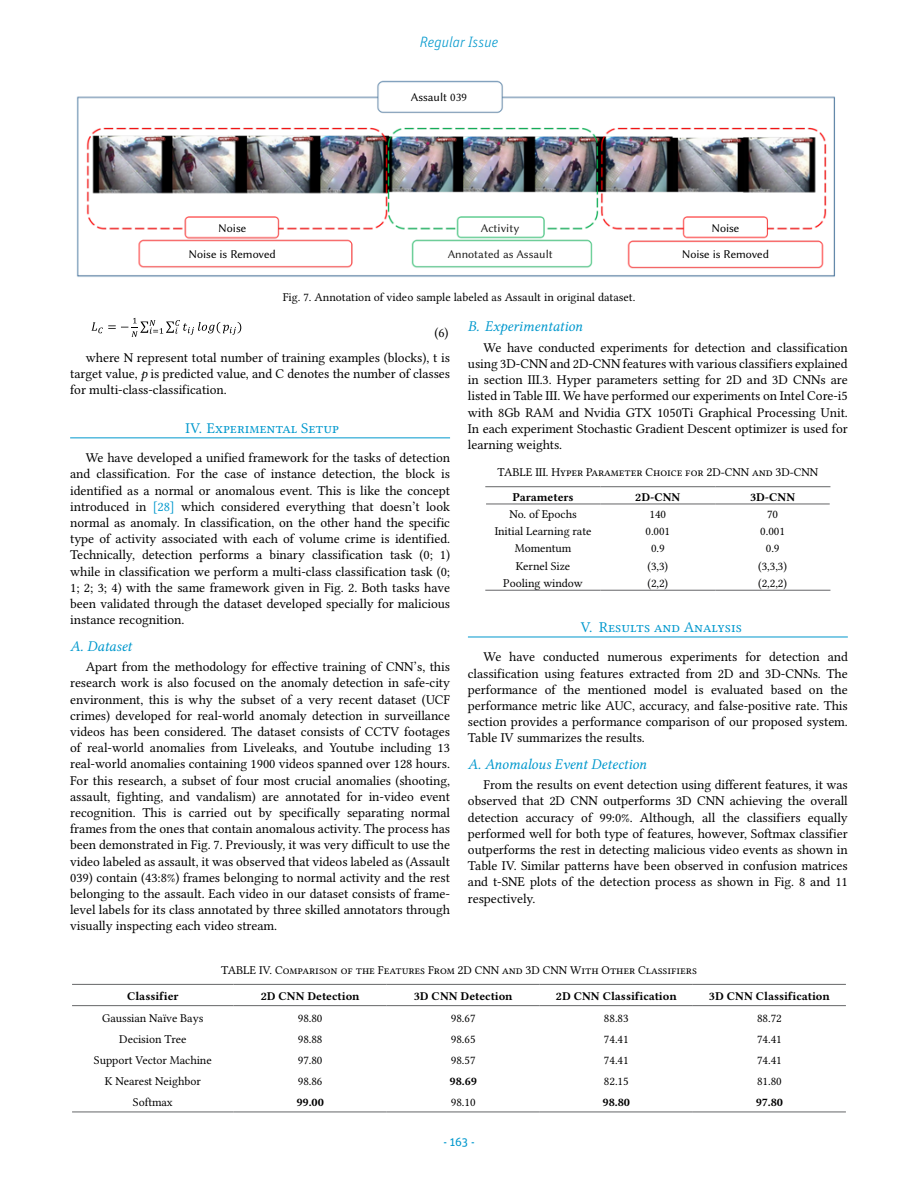
<style>
.page{position:relative;width:918px;height:1188px;background:#fff}
.page>*{position:absolute;margin:0;border:0;box-sizing:border-box;transform-origin:0 0}
.t1{font:italic 15px "Libertinus Serif";letter-spacing:-.005em;color:#0098cd}
.t2{font:15px "Libertinus Serif";color:#0098cd}
.t3{font:italic 300 15px "Unit OT";color:#0098cd}
.t4{font:13.5px/16.2px "Libertinus Serif";letter-spacing:-.005em;color:#000;text-align:justify}
.t5{font:12px "Libertinus Serif";letter-spacing:-.005em;color:#000}
.t6{font:700 12px "Libertinus Serif";letter-spacing:-.005em;color:#000}
.t7{font:12px/26.2px "Libertinus Sans";color:#000;text-align:center}
.t8{font:12px/26.2px "Libertinus Sans";color:#1d1d1b;text-align:center}
.t9{font:12px "Unit OT";color:#0098cd}
.s1{font-style:italic}
.s2{color:#0098cd}
</style>
<div class="page">
<hr style="left:70px;top:437px;width:380px;height:1px;background:#0098cd">
<svg style="left:91px;top:318px;width:150px;height:19px"></svg>
<hr style="left:468px;top:637px;width:380px;height:1px;background:#0098cd">
<hr style="left:485px;top:590px;width:115px;height:1px;background:#646567">
<hr style="left:600px;top:590px;width:115px;height:1px;background:#646567">
<hr style="left:715px;top:590px;width:115px;height:1px;background:#646567">
<hr style="left:485px;top:486px;width:115px;height:1px;background:#646567">
<hr style="left:600px;top:486px;width:115px;height:1px;background:#646567">
<hr style="left:715px;top:486px;width:115px;height:1px;background:#646567">
<hr style="left:486px;top:504px;width:114px;height:1px;background:#646567">
<hr style="left:600px;top:504px;width:115px;height:1px;background:#646567">
<hr style="left:715px;top:504px;width:115px;height:1px;background:#646567">
<img style="left:76px;top:80px;width:759px;height:197px">
<div style="left:402px;top:88px;width:76px;height:17px;background:#fff"></div>
<div style="left:434px;top:243px;width:134px;height:19px;background:#fff"></div>
<div style="left:179px;top:243px;width:134px;height:19px;background:#fff"></div>
<div style="left:661px;top:243px;width:134px;height:19px;background:#fff"></div>
<div style="left:464px;top:219px;width:77px;height:17px;background:#fff"></div>
<div style="left:193px;top:219px;width:77px;height:17px;background:#fff"></div>
<div style="left:686px;top:219px;width:77px;height:17px;background:#fff"></div>
<hr style="left:72px;top:984px;width:162px;height:1px;background:#646567">
<hr style="left:234px;top:984px;width:153px;height:1px;background:#646567">
<hr style="left:387px;top:984px;width:153px;height:1px;background:#646567">
<hr style="left:540px;top:984px;width:153px;height:1px;background:#646567">
<hr style="left:693px;top:984px;width:153px;height:1px;background:#646567">
<hr style="left:72px;top:1005px;width:162px;height:1px;background:#646567">
<hr style="left:234px;top:1005px;width:153px;height:1px;background:#646567">
<hr style="left:387px;top:1005px;width:153px;height:1px;background:#646567">
<hr style="left:540px;top:1005px;width:153px;height:1px;background:#646567">
<hr style="left:693px;top:1005px;width:153px;height:1px;background:#646567">
<hr style="left:72px;top:1112px;width:162px;height:1px;background:#646567">
<hr style="left:234px;top:1112px;width:153px;height:1px;background:#646567">
<hr style="left:387px;top:1112px;width:153px;height:1px;background:#646567">
<hr style="left:540px;top:1112px;width:153px;height:1px;background:#646567">
<hr style="left:693px;top:1112px;width:153px;height:1px;background:#646567">
<p class="t3" style="left:420px;top:33px;width:80px">Regular Issue</p>
<p class="t7" style="left:411px;top:85px;width:57px">Assault 039</p>
<p class="t8" style="left:448px;top:215px;width:107px">Activity<br>Annotated as Assault</p>
<p class="t5" style="left:283px;top:290px;width:354px">Fig. 7. Annotation of video sample labeled as Assault in original dataset.</p>
<p class="t7" style="left:189px;top:215px;width:89px">Noise<br>Noise is Removed</p>
<p class="t7" style="left:682px;top:215px;width:89px">Noise<br>Noise is Removed</p>
<p class="t4" style="left:86px;top:320px;width:366px;line-height:24.8px;text-align:right">(6)<br>where N represent total number of training examples (blocks), t is</p>
<p class="t4" style="left:70px;top:365px;width:381px">target value, <span class="s1">p</span> is predicted value, and C denotes the number of classes for multi-class-classification.</p>
<p class="t2" style="left:186px;top:419px;width:155px">IV. Experimental Setup</p>
<p class="t4" style="left:70px;top:450px;width:381px;text-indent:16px">We have developed a unified framework for the tasks of detection and classification. For the case of instance detection, the block is identified as a normal or anomalous event. This is like the concept introduced in <span class="s2">[28]</span> which considered everything that doesn’t look normal as anomaly. In classification, on the other hand the specific type of activity associated with each of volume crime is identified.<br>Technically, detection performs a binary classification task (0; 1) while in classification we perform a multi-class classification task (0; 1; 2; 3; 4) with the same framework given in Fig. 2. Both tasks have been validated through the dataset developed specially for malicious instance recognition.</p>
<p class="t1" style="left:70px;top:637px;width:64px">A. Dataset</p>
<p class="t4" style="left:70px;top:659px;width:381px;text-indent:16px">Apart from the methodology for effective training of CNN’s, this research work is also focused on the anomaly detection in safe-city environment, this is why the subset of a very recent dataset (UCF crimes) developed for real-world anomaly detection in surveillance videos has been considered. The dataset consists of CCTV footages of real-world anomalies from Liveleaks, and Youtube including 13 real-world anomalies containing 1900 videos spanned over 128 hours.<br>For this research, a subset of four most crucial anomalies (shooting, assault, fighting, and vandalism) are annotated for in-video event recognition. This is carried out by specifically separating normal frames from the ones that contain anomalous activity. The process has been demonstrated in Fig. 7. Previously, it was very difficult to use the video labeled as assault, it was observed that videos labeled as (Assault 039) contain (43:8%) frames belonging to normal activity and the rest belonging to the assault. Each video in our dataset consists of frame&shy;level labels for its class annotated by three skilled annotators through visually inspecting each video stream.</p>
<p class="t1" style="left:468px;top:317px;width:116px">B. Experimentation</p>
<p class="t4" style="left:468px;top:339px;width:381px;text-indent:16px">We have conducted experiments for detection and classification using 3D-CNN and 2D-CNN features with various classifiers explained in section III.3. Hyper parameters setting for 2D and 3D CNNs are listed in Table III. We have performed our experiments on Intel Core-i5 with 8Gb RAM and Nvidia GTX 1050Ti Graphical Processing Unit.<br>In each experiment Stochastic Gradient Descent optimizer is used for learning weights.</p>
<p class="t5" style="left:497px;top:465px;width:322px">TABLE III. Hyper Parameter Choice for 2D-CNN and 3D-CNN</p>
<p class="t6" style="left:512px;top:489px;width:63px">Parameters</p>
<p class="t6" style="left:635px;top:489px;width:47px">2D-CNN</p>
<p class="t6" style="left:750px;top:489px;width:47px">3D-CNN</p>
<p class="t5" style="left:509px;top:507px;width:69px">No. of Epochs</p>
<p class="t5" style="left:650px;top:507px;width:18px">140</p>
<p class="t5" style="left:767px;top:507px;width:13px">70</p>
<p class="t5" style="left:495px;top:524px;width:98px">Initial Learning rate</p>
<p class="t5" style="left:646px;top:524px;width:26px">0.001</p>
<p class="t5" style="left:760px;top:524px;width:26px">0.001</p>
<p class="t5" style="left:515px;top:541px;width:57px">Momentum</p>
<p class="t5" style="left:651px;top:541px;width:15px">0.9</p>
<p class="t5" style="left:766px;top:541px;width:15px">0.9</p>
<p class="t5" style="left:516px;top:559px;width:56px">Kernel Size</p>
<p class="t5" style="left:648px;top:559px;width:22px">(3,3)</p>
<p class="t5" style="left:758px;top:559px;width:30px">(3,3,3)</p>
<p class="t5" style="left:503px;top:576px;width:81px">Pooling window</p>
<p class="t5" style="left:648px;top:576px;width:22px">(2,2)</p>
<p class="t5" style="left:758px;top:576px;width:30px">(2,2,2)</p>
<p class="t2" style="left:581px;top:618px;width:163px">V. Results and Analysis</p>
<p class="t4" style="left:468px;top:649px;width:381px;text-indent:16px">We have conducted numerous experiments for detection and classification using features extracted from 2D and 3D-CNNs. The performance of the mentioned model is evaluated based on the performance metric like AUC, accuracy, and false-positive rate. This section provides a performance comparison of our proposed system.<br>Table IV summarizes the results.</p>
<p class="t1" style="left:468px;top:755px;width:180px">A. Anomalous Event Detection</p>
<p class="t4" style="left:468px;top:777px;width:381px;text-indent:16px">From the results on event detection using different features, it was observed that 2D CNN outperforms 3D CNN achieving the overall detection accuracy of 99:0%. Although, all the classifiers equally performed well for both type of features, however, Softmax classifier outperforms the rest in detecting malicious video events as shown in Table IV. Similar patterns have been observed in confusion matrices and t-SNE plots of the detection process as shown in Fig. 8 and 11 respectively.</p>
<p class="t5" style="left:221px;top:963px;width:477px">TABLE IV. Comparison of the Features From 2D CNN and 3D CNN With Other Classifiers</p>
<p class="t6" style="left:127px;top:988px;width:53px">Classifier</p>
<p class="t6" style="left:261px;top:988px;width:100px">2D CNN Detection</p>
<p class="t6" style="left:414px;top:988px;width:100px">3D CNN Detection</p>
<p class="t6" style="left:556px;top:988px;width:122px">2D CNN Classification</p>
<p class="t6" style="left:709px;top:988px;width:122px">3D CNN Classification</p>
<p class="t5" style="left:102px;top:1011px;width:103px">Gaussian Naïve Bays</p>
<p class="t5" style="left:298px;top:1011px;width:26px">98.80</p>
<p class="t5" style="left:451px;top:1011px;width:26px">98.67</p>
<p class="t5" style="left:604px;top:1011px;width:26px">88.83</p>
<p class="t5" style="left:757px;top:1011px;width:26px">88.72</p>
<p class="t5" style="left:119px;top:1032px;width:69px">Decision Tree</p>
<p class="t5" style="left:298px;top:1032px;width:26px">98.88</p>
<p class="t5" style="left:451px;top:1032px;width:26px">98.65</p>
<p class="t5" style="left:604px;top:1032px;width:26px">74.41</p>
<p class="t5" style="left:757px;top:1032px;width:26px">74.41</p>
<p class="t5" style="left:94px;top:1053px;width:119px">Support Vector Machine</p>
<p class="t5" style="left:298px;top:1053px;width:26px">97.80</p>
<p class="t5" style="left:451px;top:1053px;width:26px">98.57</p>
<p class="t5" style="left:604px;top:1053px;width:26px">74.41</p>
<p class="t5" style="left:757px;top:1053px;width:26px">74.41</p>
<p class="t5" style="left:105px;top:1074px;width:98px">K Nearest Neighbor</p>
<p class="t5" style="left:298px;top:1074px;width:26px">98.86</p>
<p class="t6" style="left:450px;top:1073px;width:29px">98.69</p>
<p class="t5" style="left:604px;top:1074px;width:26px">82.15</p>
<p class="t5" style="left:757px;top:1074px;width:26px">81.80</p>
<p class="t5" style="left:133px;top:1095px;width:41px">Softmax</p>
<p class="t6" style="left:297px;top:1094px;width:29px">99.00</p>
<p class="t5" style="left:451px;top:1095px;width:26px">98.10</p>
<p class="t6" style="left:603px;top:1094px;width:29px">98.80</p>
<p class="t6" style="left:756px;top:1094px;width:29px">97.80</p>
<p class="t9" style="left:443px;top:1135px;width:33px">- 163 -</p>
</div>
